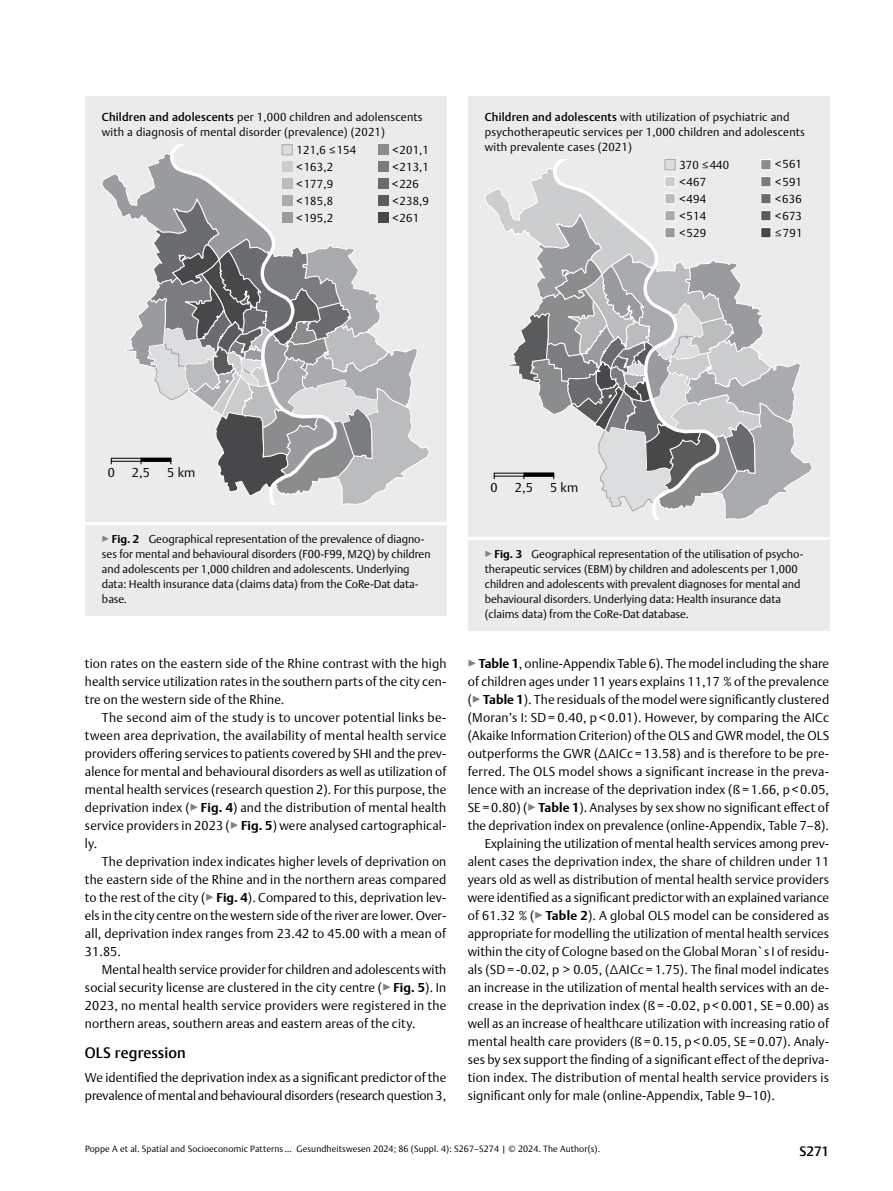
<style>
.page{position:relative;width:893px;height:1191px;background:#fff}
.page>*{position:absolute;margin:0;border:0;box-sizing:border-box;transform-origin:0 0}
.t1{font:500 15px "Thieme Argo 2011";letter-spacing:.01em;color:#000}
.t2{font:500 13.5px "Thieme Argo 2011";color:#000}
.t3{font:300 12.75px/18px "Thieme Argo 2011";letter-spacing:.01em;color:#000;text-align:justify}
.t4{font:300 12.75px/18px "Thieme Argo 2011";letter-spacing:-.01em;color:#000}
.t5{font:300 11.55px/17px "Thieme Argo 2011";letter-spacing:.015em;color:#000}
.t6{font:300 11.25px/15px "Thieme Argo 2011";color:#000}
.t7{font:300 9px "Thieme Argo 2011";letter-spacing:.01em;color:#000}
.s1{font-weight:500}
.s2{color:#808285}
.s3{font-weight:700}
</style>
<div class="page">
<div style="left:85px;top:521px;width:361px;height:95px;background:#ebebec"></div>
<svg style="left:85px;top:522px;width:361px;height:3px"></svg>
<div style="left:85px;top:96px;width:361px;height:425px;background:#ebebec"></div>
<div style="left:282px;top:144px;width:10px;height:11px;background:#dcddde;border:1px solid #a7a9ac"></div>
<div style="left:378px;top:145px;width:10px;height:10px;background:#8a8c8e"></div>
<svg style="left:102px;top:153px;width:327px;height:352px"></svg>
<div style="left:468px;top:536px;width:361px;height:95px;background:#ebebec"></div>
<svg style="left:468px;top:537px;width:361px;height:3px"></svg>
<div style="left:468px;top:96px;width:361px;height:440px;background:#ebebec"></div>
<div style="left:665px;top:159px;width:10px;height:11px;background:#dcddde;border:1px solid #a7a9ac"></div>
<div style="left:761px;top:159px;width:10px;height:11px;background:#8a8c8e;border:1px solid #fff"></div>
<svg style="left:485px;top:167px;width:327px;height:353px"></svg>
<p class="t5" style="left:102px;top:110px;width:322px;line-height:14.9px"><span class="s1">Children and adolescents</span> per 1,000 children and adolenscents with a diagnosis of mental disorder (prevalence) (2021)</p>
<p class="t5" style="left:297px;top:141px;width:61px">121,6 ≤154 &lt;163,2 &lt;177,9</p>
<p class="t5" style="left:297px;top:209px;width:38px">&lt;195,2</p>
<p class="t5" style="left:297px;top:192px;width:38px">&lt;185,8</p>
<p class="t5" style="left:392px;top:141px;width:38px">&lt;201,1</p>
<p class="t5" style="left:392px;top:175px;width:28px">&lt;226</p>
<p class="t5" style="left:392px;top:209px;width:28px">&lt;261</p>
<p class="t5" style="left:392px;top:158px;width:38px">&lt;213,1</p>
<p class="t5" style="left:392px;top:192px;width:38px">&lt;238,9</p>
<p class="t5" style="left:485px;top:110px;width:322px;line-height:14.9px"><span class="s1">Children and adolescents</span> with utilization of psychiatric and psychotherapeutic services per 1,000 children and adolescents with prevalente cases (2021)</p>
<p class="t5" style="left:679px;top:156px;width:51px">370 ≤440 &lt;467 &lt;494</p>
<p class="t5" style="left:679px;top:224px;width:28px">&lt;529</p>
<p class="t5" style="left:775px;top:156px;width:28px">&lt;561</p>
<p class="t5" style="left:775px;top:190px;width:28px">&lt;636</p>
<p class="t5" style="left:775px;top:224px;width:29px">≤791</p>
<p class="t5" style="left:775px;top:173px;width:28px">&lt;591</p>
<p class="t5" style="left:775px;top:207px;width:28px">&lt;673</p>
<p class="t5" style="left:679px;top:207px;width:28px">&lt;514</p>
<p class="t3" style="left:108px;top:463px;width:9px">0</p>
<p class="t3" style="left:132px;top:463px;width:20px">2,5</p>
<p class="t3" style="left:167px;top:463px;width:30px">5 km</p>
<p class="t6" style="left:102px;top:531px;width:330px"><span class="s2">▶</span><span class="s3">Fig. 2</span> Geographical representation of the prevalence of diagno&shy;ses for mental and behavioural disorders (F00-F99, M2Q) by children and adolescents per 1,000 children and adolescents. Underlying data: Health insurance data (claims data) from the CoRe-Dat data&shy;base.</p>
<p class="t3" style="left:85px;top:653px;width:363px">tion rates on the eastern side of the Rhine contrast with the high health service utilization rates in the southern parts of the city cen&shy;tre on the western side of the Rhine.</p>
<p class="t3" style="left:85px;top:707px;width:363px;text-indent:17px">The second aim of the study is to uncover potential links be&shy;tween area deprivation, the availability of mental health service providers offering services to patients covered by SHI and the prev&shy;alence for mental and behavioural disorders as well as utilization of mental health services (research question 2). For this purpose, the deprivation index (<span class="s2">▶</span><span class="s3">Fig. 4</span>) and the distribution of mental health service providers in 2023 (<span class="s2">▶</span><span class="s3">Fig. 5</span>) were analysed cartographical&shy;ly.</p>
<p class="t3" style="left:85px;top:851px;width:363px;text-indent:17px">The deprivation index indicates higher levels of deprivation on the eastern side of the Rhine and in the northern areas compared to the rest of the city (<span class="s2">▶</span><span class="s3">Fig. 4</span>). Compared to this, deprivation lev&shy;els in the city centre on the western side of the river are lower. Over&shy;all, deprivation index ranges from 23.42 to 45.00 with a mean of 31.85.</p>
<p class="t3" style="left:85px;top:960px;width:363px;text-indent:17px">Mental health service provider for children and adolescents with social security license are clustered in the city centre (<span class="s2">▶</span><span class="s3">Fig. 5</span>). In 2023, no mental health service providers were registered in the northern areas, southern areas and eastern areas of the city.</p>
<p class="t1" style="left:85px;top:1042px;width:102px">OLS regression</p>
<p class="t4" style="left:85px;top:1067px;width:363px">We identified the deprivation index as a significant predictor of the prevalence of mental and behavioural disorders (research question 3,</p>
<p class="t3" style="left:491px;top:478px;width:9px">0</p>
<p class="t3" style="left:515px;top:478px;width:20px">2,5</p>
<p class="t3" style="left:550px;top:478px;width:30px">5 km</p>
<p class="t6" style="left:485px;top:546px;width:320px"><span class="s2">▶</span><span class="s3">Fig. 3</span> Geographical representation of the utilisation of psycho&shy;therapeutic services (EBM) by children and adolescents per 1,000 children and adolescents with prevalent diagnoses for mental and behavioural disorders. Underlying data: Health insurance data (claims data) from the CoRe-Dat database.</p>
<p class="t3" style="left:468px;top:653px;width:363px"><span class="s2">▶</span><span class="s3">Table 1</span>, online-Appendix Table 6). The model including the share</p>
<p class="t3" style="left:468px;top:671px;width:363px">of children ages under 11 years explains 11,17 % of the prevalence</p>
<p class="t3" style="left:468px;top:689px;width:363px">(<span class="s2">▶</span><span class="s3">Table 1</span>). The residuals of the model were significantly clustered</p>
<p class="t3" style="left:468px;top:707px;width:363px">(Moran’s I: SD= 0.40, p &lt; 0.01). However, by comparing the AICc</p>
<p class="t3" style="left:468px;top:725px;width:363px">(Akaike Information Criterion) of the OLS and GWR model, the OLS</p>
<p class="t3" style="left:468px;top:743px;width:363px">outperforms the GWR (∆AICc = 13.58) and is therefore to be pre-</p>
<p class="t3" style="left:468px;top:761px;width:363px">ferred. The OLS model shows a significant increase in the preva-</p>
<p class="t3" style="left:468px;top:779px;width:363px">lence with an increase of the deprivation index (ß= 1.66, p &lt; 0.05,</p>
<p class="t3" style="left:468px;top:797px;width:363px">SE = 0.80) (<span class="s2">▶</span><span class="s3">Table 1</span>). Analyses by sex show no significant effect of</p>
<p class="t3" style="left:468px;top:816px;width:363px">the deprivation index on prevalence (online-Appendix, Table 7–8).</p>
<p class="t3" style="left:485px;top:834px;width:346px">Explaining the utilization of mental health services among prev-</p>
<p class="t3" style="left:468px;top:852px;width:363px">alent cases the deprivation index, the share of children under 11</p>
<p class="t3" style="left:468px;top:870px;width:363px">years old as well as distribution of mental health service providers</p>
<p class="t3" style="left:468px;top:888px;width:363px">were identified as a significant predictor with an explained variance</p>
<p class="t3" style="left:468px;top:906px;width:363px">of 61.32 % (<span class="s2">▶</span><span class="s3">Table 2</span>). A global OLS model can be considered as</p>
<p class="t3" style="left:468px;top:924px;width:363px">appropriate for modelling the utilization of mental health services</p>
<p class="t3" style="left:468px;top:942px;width:363px">within the city of Cologne based on the Global Moran`s I of residu-</p>
<p class="t3" style="left:468px;top:960px;width:363px">als (SD= -0.02, p &gt; 0.05, (∆AICc = 1.75). The final model indicates</p>
<p class="t3" style="left:468px;top:978px;width:363px">an increase in the utilization of mental health services with an de-</p>
<p class="t3" style="left:468px;top:996px;width:363px">crease in the deprivation index (ß = -0.02, p &lt; 0.001, SE = 0.00) as</p>
<p class="t3" style="left:468px;top:1014px;width:363px">well as an increase of healthcare utilization with increasing ratio of</p>
<p class="t3" style="left:468px;top:1032px;width:363px">mental health care providers (ß= 0.15, p &lt; 0.05, SE = 0.07). Analy-</p>
<p class="t3" style="left:468px;top:1050px;width:363px">ses by sex support the finding of a significant effect of the depriva-</p>
<p class="t3" style="left:468px;top:1068px;width:363px">tion index. The distribution of mental health service providers is</p>
<p class="t3" style="left:468px;top:1086px;width:309px">significant only for male (online-Appendix, Table 9–10).</p>
<p class="t7" style="left:85px;top:1143px;width:517px">Poppe A et al. Spatial and Socioeconomic Patterns … Gesundheitswesen 2024; 86 (Suppl. 4): S267–S274 | © 2024. The Author(s).</p>
<p class="t2" style="left:799px;top:1142px;width:31px">S271</p>
</div>
